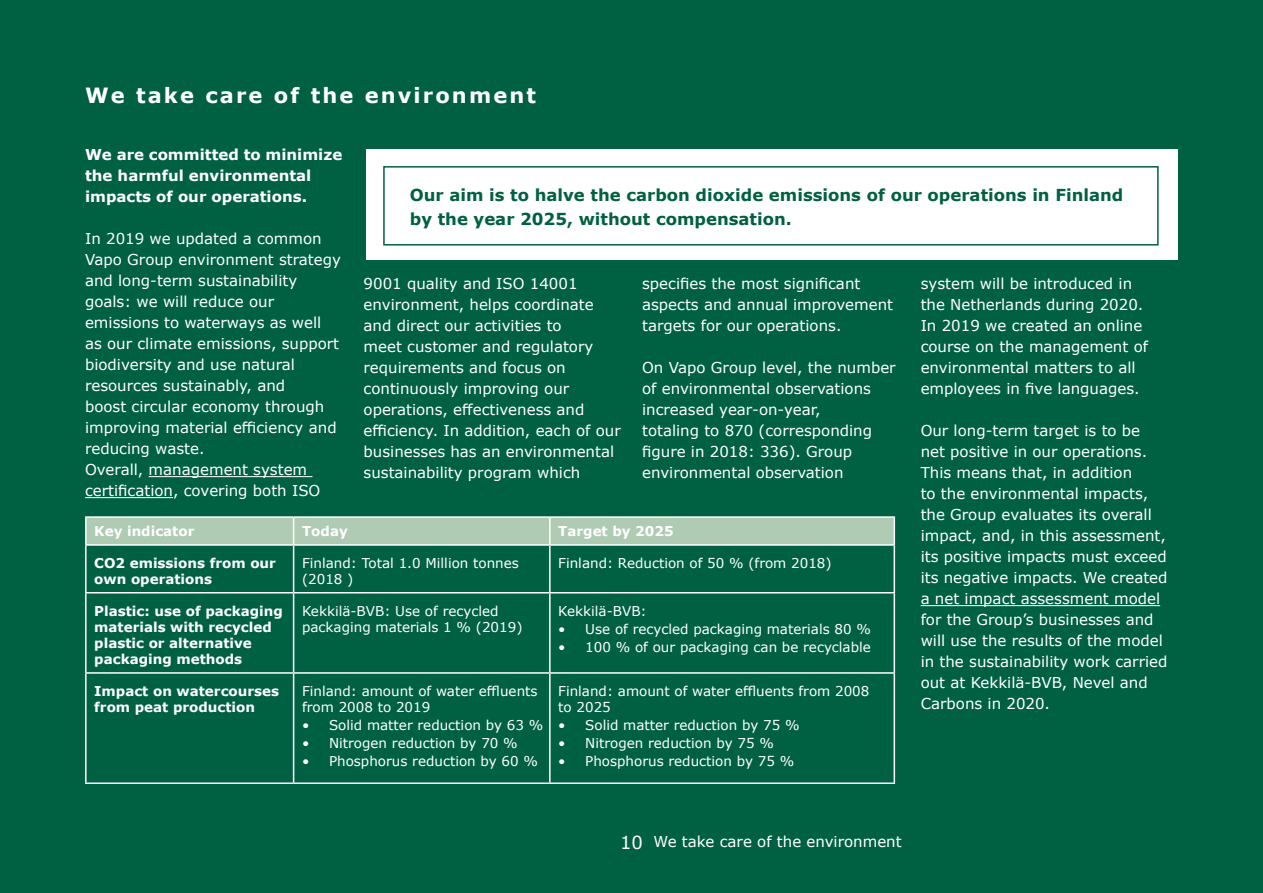
<style>
.page{position:relative;width:1263px;height:893px;background:#006142}
.page>*{position:absolute;margin:0;border:0;box-sizing:border-box;transform-origin:0 0}
.t1{font:700 21px "Verdana";letter-spacing:.1em;color:#fff}
.t2{font:700 16.5px/24px "Verdana";color:#006142}
.t3{font:15px/21px "Verdana";color:#fff}
.t4{font:700 15px/21px "Verdana";color:#fff}
.t5{font:13.5px/16.2px "Verdana";color:#fff}
.t6{font:700 13.5px/16.2px "Verdana";color:#fff}
.s1{font-size:18px}
</style>
<div class="page">
<hr style="left:149px;top:476px;width:163px;height:1px;background:#fff">
<hr style="left:85px;top:497px;width:88px;height:1px;background:#fff">
<hr style="left:921px;top:605px;width:239px;height:1px;background:#fff">
<div style="left:367px;top:149px;width:811px;height:111px;background:#fff"></div>
<div style="left:383px;top:166px;width:776px;height:80px;border:2px solid #006142"></div>
<hr style="left:85px;top:516px;width:209px;height:2px;background:#fff">
<hr style="left:85px;top:518px;width:2px;height:26px;background:#fff">
<hr style="left:294px;top:516px;width:256px;height:2px;background:#fff">
<div style="left:86px;top:517px;width:807px;height:27px;background:#afcbb4"></div>
<hr style="left:550px;top:516px;width:345px;height:2px;background:#fff">
<hr style="left:549px;top:518px;width:2px;height:26px;background:#fff">
<hr style="left:893px;top:518px;width:2px;height:26px;background:#fff">
<hr style="left:85px;top:544px;width:209px;height:2px;background:#fff">
<hr style="left:85px;top:546px;width:2px;height:46px;background:#fff">
<hr style="left:294px;top:544px;width:256px;height:2px;background:#fff">
<hr style="left:293px;top:546px;width:1px;height:46px;background:#fff">
<hr style="left:550px;top:544px;width:345px;height:2px;background:#fff">
<hr style="left:549px;top:546px;width:2px;height:46px;background:#fff">
<hr style="left:893px;top:546px;width:2px;height:46px;background:#fff">
<hr style="left:85px;top:592px;width:209px;height:1px;background:#fff">
<hr style="left:85px;top:593px;width:2px;height:79px;background:#fff">
<hr style="left:294px;top:592px;width:256px;height:1px;background:#fff">
<hr style="left:293px;top:593px;width:1px;height:79px;background:#fff">
<hr style="left:550px;top:592px;width:345px;height:1px;background:#fff">
<hr style="left:549px;top:593px;width:2px;height:79px;background:#fff">
<hr style="left:893px;top:593px;width:2px;height:79px;background:#fff">
<hr style="left:85px;top:672px;width:209px;height:2px;background:#fff">
<hr style="left:85px;top:674px;width:2px;height:108px;background:#fff">
<hr style="left:294px;top:672px;width:256px;height:2px;background:#fff">
<hr style="left:293px;top:674px;width:1px;height:108px;background:#fff">
<hr style="left:550px;top:672px;width:345px;height:2px;background:#fff">
<hr style="left:549px;top:674px;width:2px;height:108px;background:#fff">
<hr style="left:893px;top:674px;width:2px;height:108px;background:#fff">
<hr style="left:85px;top:782px;width:209px;height:2px;background:#fff">
<hr style="left:294px;top:782px;width:256px;height:2px;background:#fff">
<hr style="left:550px;top:782px;width:345px;height:2px;background:#fff">
<h1 class="t1" style="left:85px;top:81px;width:452px">We take care of the environment</h1>
<p class="t4" style="left:85px;top:144px;width:259px">We are committed to minimize the harmful environmental impacts of our operations.</p>
<p class="t3" style="left:85px;top:228px;width:257px">In 2019 we updated a common<br>Vapo Group environment strategy and long-term sustainability goals: we will reduce our emissions to waterways as well as our climate emissions, support biodiversity and use natural resources sustainably, and<br>boost circular economy through improving material efficiency and reducing waste.<br>Overall, management system certification, covering both ISO</p>
<p class="t2" style="left:410px;top:183px;width:715px">Our aim is to halve the carbon dioxide emissions of our operations in Finland by the year 2025, without compensation.</p>
<p class="t3" style="left:364px;top:273px;width:259px">9001 quality and ISO 14001 environment, helps coordinate and direct our activities to<br>meet customer and regulatory requirements and focus on continuously improving our operations, effectiveness and efficiency. In addition, each of our businesses has an environmental sustainability program which</p>
<p class="t3" style="left:642px;top:273px;width:252px">specifies the most significant aspects and annual improvement targets for our operations.</p>
<p class="t3" style="left:921px;top:273px;width:229px">system will be introduced in the Netherlands during 2020.<br>In 2019 we created an online course on the management of environmental matters to all employees in five languages.</p>
<p class="t3" style="left:921px;top:420px;width:248px">Our long-term target is to be net positive in our operations.<br>This means that, in addition<br>to the environmental impacts, the Group evaluates its overall impact, and, in this assessment, its positive impacts must exceed its negative impacts. We created a net impact assessment model for the Group’s businesses and will use the results of the model in the sustainability work carried out at Kekkilä-BVB, Nevel and<br>Carbons in 2020.</p>
<p class="t3" style="left:642px;top:357px;width:255px">On Vapo Group level, the number of environmental observations increased year-on-year,<br>totaling to 870 (corresponding figure in 2018: 336). Group environmental observation</p>
<p class="t6" style="left:94px;top:523px;width:102px">Key indicator</p>
<p class="t6" style="left:302px;top:523px;width:47px">Today</p>
<p class="t6" style="left:558px;top:523px;width:117px">Target by 2025</p>
<p class="t6" style="left:94px;top:555px;width:183px">CO2 emissions from our own operations</p>
<p class="t5" style="left:302px;top:555px;width:218px">Finland: Total 1.0 Million tonnes (2018 )</p>
<p class="t5" style="left:558px;top:555px;width:275px">Finland: Reduction of 50 % (from 2018)</p>
<p class="t6" style="left:94px;top:602px;width:190px">Plastic: use of packaging materials with recycled plastic or alternative packaging methods</p>
<p class="t5" style="left:302px;top:603px;width:222px">Kekkilä-BVB: Use of recycled packaging materials 1 % (2019)</p>
<p class="t5" style="left:558px;top:603px;width:90px">Kekkilä-BVB:</p>
<p class="t5" style="left:558px;top:621px;width:314px">• Use of recycled packaging materials 80 %</p>
<p class="t5" style="left:558px;top:639px;width:314px">• 100 % of our packaging can be recyclable</p>
<p class="t5" style="left:558px;top:683px;width:313px">Finland: amount of water effluents from 2008 to 2025</p>
<p class="t5" style="left:558px;top:717px;width:243px">• Solid matter reduction by 75 %</p>
<p class="t5" style="left:558px;top:735px;width:217px">• Nitrogen reduction by 75 %</p>
<p class="t5" style="left:558px;top:753px;width:238px">• Phosphorus reduction by 75 %</p>
<p class="t6" style="left:94px;top:683px;width:186px">Impact on watercourses from peat production</p>
<p class="t5" style="left:302px;top:683px;width:237px">Finland: amount of water effluents from 2008 to 2019</p>
<p class="t5" style="left:302px;top:717px;width:243px">• Solid matter reduction by 63 %</p>
<p class="t5" style="left:302px;top:735px;width:217px">• Nitrogen reduction by 70 %</p>
<p class="t5" style="left:302px;top:753px;width:238px">• Phosphorus reduction by 60 %</p>
<p class="t3" style="left:620px;top:831px;width:283px"><span class="s1">10</span> We take care of the environment</p>
</div>
